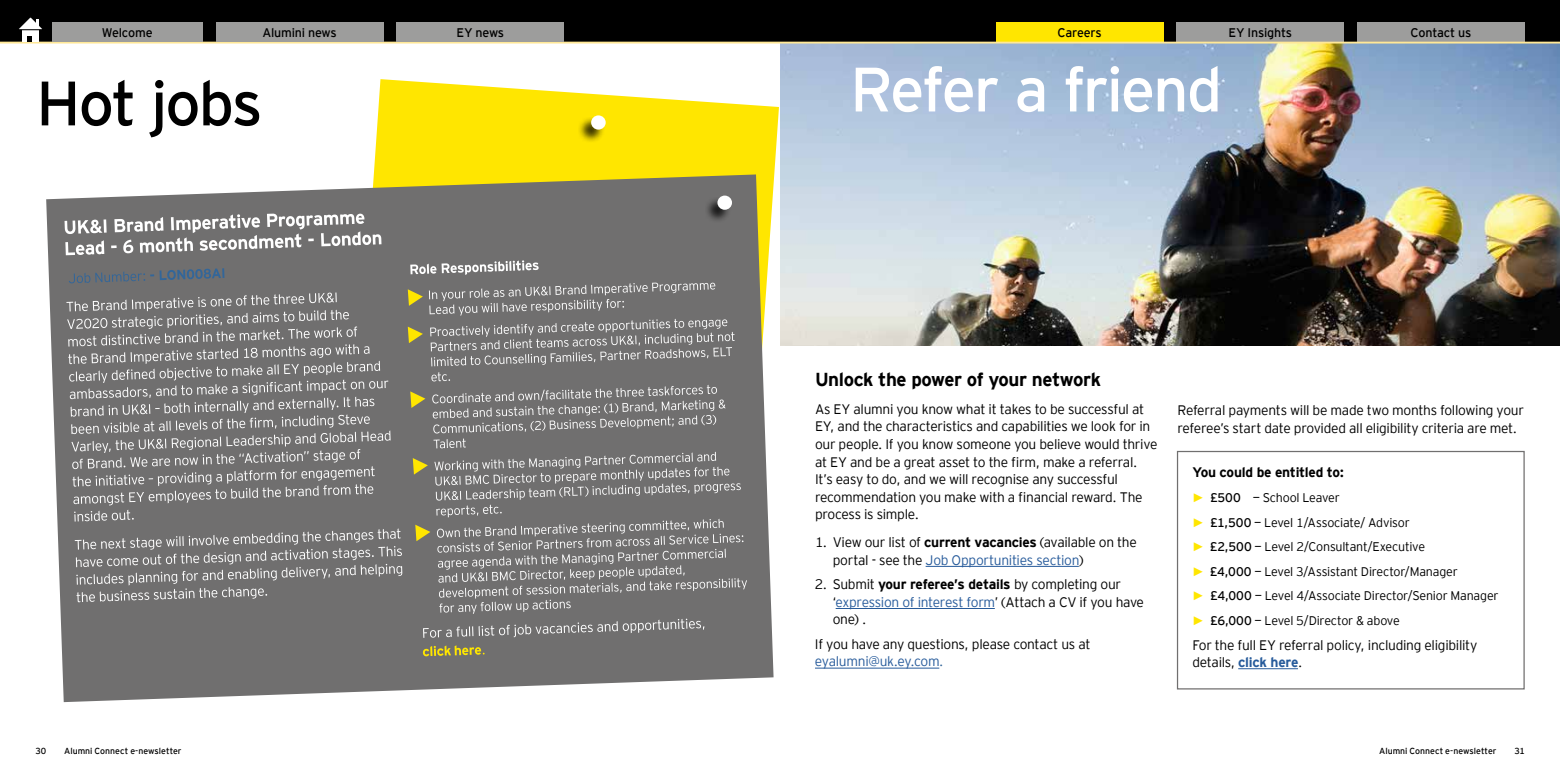
<style>
.page{position:relative;width:1560px;height:780px;background:#fff}
.page>*{position:absolute;margin:0;border:0;box-sizing:border-box;transform-origin:0 0}
.t1{font:62.5px "EY Interstate";letter-spacing:-.04em;color:#fff}
.t2{font:62.5px "EY Interstate";letter-spacing:-.04em;color:#000}
.t3{font:700 18.75px "EY Interstate";letter-spacing:-.025em;color:#000}
.t4{font:300 13.75px/17.5px "EY Interstate";letter-spacing:-.025em;color:#000}
.t5{font:700 13.75px "EY Interstate";letter-spacing:-.02em;color:#000}
.t6{font:300 12.5px/24.6px "EY Interstate";letter-spacing:-.02em;color:#000}
.t7{font:12.5px "EY Interstate";letter-spacing:-.015em;color:#000}
.t8{font:8.75px "EY Interstate";color:#000}
.s1{font-weight:700}
.s2{color:#275b9b}
.s3{color:#369}
.s4{font-family:"Arial";font-weight:700;color:#ffe600}
.s5{font-weight:400}
.s6{font-weight:700;color:#275b9b}
</style>
<div class="page">
<img style="left:780px;top:44px;width:779px;height:301px">
<hr style="left:925px;top:566px;width:153px;height:1px;background:#275b9b">
<hr style="left:835px;top:608px;width:159px;height:1px;background:#275b9b">
<hr style="left:815px;top:668px;width:124px;height:1px;background:#275b9b">
<hr style="left:1237px;top:668px;width:60px;height:1px;background:#275b9b">
<div style="left:1176px;top:451px;width:348px;height:238px;border:1px solid #706f6f"></div>
<div style="left:780px;top:0;width:779px;height:43px;background:#000"></div>
<div style="left:1176px;top:22px;width:167px;height:20px;background:#9d9d9c"></div>
<div style="left:1357px;top:22px;width:167px;height:20px;background:#9d9d9c"></div>
<div style="left:996px;top:22px;width:167px;height:20px;background:#ffe600"></div>
<div style="left:0;top:0;width:780px;height:43px;background:#000"></div>
<hr style="left:0;top:42px;width:1559px;height:2px;background:#ffe897">
<svg style="left:373px;top:79px;width:406px;height:113px;fill:#ffe600"></svg>
<div style="left:577px;top:116px;width:28px;height:27px;background:#000;opacity:.75"></div>
<div style="left:591px;top:115px;width:14px;height:15px;background:#fff;border-radius:50%"></div>
<svg style="left:46px;top:174px;width:727px;height:528px;background:#888781"></svg>
<svg style="left:408px;top:289px;width:15px;height:17px"></svg>
<svg style="left:408px;top:326px;width:15px;height:17px"></svg>
<div style="left:704px;top:196px;width:27px;height:27px;background:#000;opacity:.75"></div>
<div style="left:717px;top:195px;width:15px;height:15px;background:#fff;border-radius:50%"></div>
<svg style="left:423px;top:645px;width:61px;height:11px"></svg>
<svg style="left:410px;top:372px;width:337px;height:265px;background:#7d7c7b"></svg>
<svg style="left:429px;top:282px;width:305px;height:84px;background:#807f7f"></svg>
<svg style="left:410px;top:260px;width:128px;height:15px"></svg>
<svg style="left:75px;top:528px;width:327px;height:74px;background:#818080"></svg>
<svg style="left:66px;top:292px;width:324px;height:229px;background:#828181"></svg>
<svg style="left:69px;top:268px;width:155px;height:15px;background:#626c77"></svg>
<svg style="left:65px;top:213px;width:316px;height:42px"></svg>
<svg style="left:15px;top:17px;width:31px;height:25px"></svg>
<div style="left:52px;top:22px;width:150px;height:20px;background:#9d9d9c"></div>
<div style="left:216px;top:22px;width:167px;height:20px;background:#9d9d9c"></div>
<div style="left:397px;top:22px;width:167px;height:20px;background:#9d9d9c"></div>
<p class="t7" style="left:102px;top:24px;width:52px">Welcome</p>
<p class="t7" style="left:262px;top:24px;width:76px">Alumini news</p>
<p class="t7" style="left:456px;top:24px;width:49px">EY news</p>
<h1 class="t2" style="left:36px;top:59px;width:228px">Hot jobs</h1>
<p class="t8" style="left:35px;top:745px;width:12px">30</p>
<p class="t8" style="left:64px;top:745px;width:119px">Alumni Connect e-newsletter</p>
<p class="t7" style="left:1057px;top:24px;width:46px">Careers</p>
<p class="t7" style="left:1228px;top:24px;width:65px">EY Insights</p>
<p class="t7" style="left:1410px;top:24px;width:62px">Contact us</p>
<h1 class="t1" style="left:850px;top:45px;width:374px">Refer a friend</h1>
<h2 class="t3" style="left:815px;top:365px;width:287px">Unlock the power of your network</h2>
<p class="t4" style="left:815px;top:399px;width:344px">As EY alumni you know what it takes to be successful at EY, and the characteristics and capabilities we look for in our people. If you know someone you believe would thrive at EY and be a great asset to the firm, make a referral.<br>It’s easy to do, and we will recognise any successful recommendation you make with a financial reward. The process is simple.</p>
<p class="t4" style="left:832px;top:532px;width:305px;text-indent:-18px">1. View our list of <span class="s1">current vacancies</span> (available on the portal - see the <span class="s2">Job Opportunities section</span>)</p>
<p class="t4" style="left:832px;top:575px;width:313px;text-indent:-18px">2. Submit <span class="s1">your referee’s details</span> by completing our ‘<span class="s2">expression of interest form</span>’ (Attach a CV if you have one) .</p>
<p class="t4" style="left:814px;top:634px;width:277px">If you have any questions, please contact us at <span class="s2">eyalumni@uk.ey.com</span><span class="s3">.</span></p>
<p class="t4" style="left:1177px;top:400px;width:348px">Referral payments will be made two months following your referee’s start date provided all eligibility criteria are met.</p>
<p class="t5" style="left:1192px;top:462px;width:153px">You could be entitled to:</p>
<p class="t6" style="left:1192px;top:484px;width:308px"><span class="s4">►</span> <span class="s5">£500</span> — School Leaver<br><span class="s4">►</span> <span class="s5">£1,500</span> — Level 1/Associate/ Advisor<br><span class="s4">►</span> <span class="s5">£2,500</span> — Level 2/Consultant/Executive<br><span class="s4">►</span> <span class="s5">£4,000</span> — Level 3/Assistant Director/Manager<br><span class="s4">►</span> <span class="s5">£4,000</span> — Level 4/Associate Director/Senior Manager <span class="s4">►</span> <span class="s5">£6,000</span> — Level 5/Director &amp; above</p>
<p class="t4" style="left:1192px;top:635px;width:286px">For the full EY referral policy, including eligibility details, <span class="s6">click here</span>.</p>
<p class="t8" style="left:1378px;top:745px;width:119px">Alumni Connect e-newsletter</p>
<p class="t8" style="left:1514px;top:745px;width:12px">31</p>
</div>
